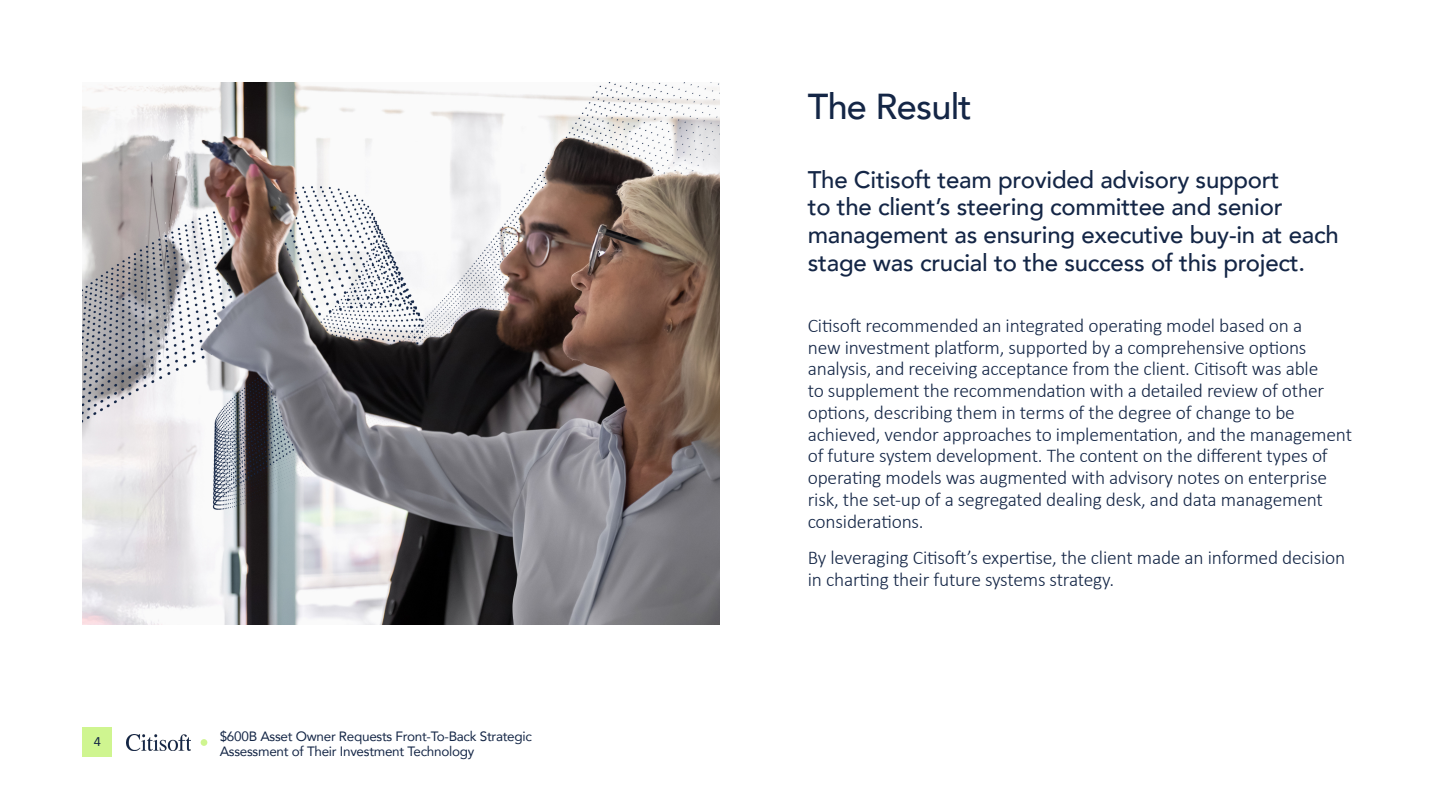
<style>
.page{position:relative;width:1440px;height:810px;background:#fff}
.page>*{position:absolute;margin:0;border:0;box-sizing:border-box;transform-origin:0 0}
.H2__Pages{font:500 36px "Avenir";letter-spacing:-.02em;color:#142646}
.Higligted_text{font:500 24px/27.8px "Avenir";letter-spacing:-.01em;color:#142646}
.Paragraph_Style{font:300 19.5px/21.8px "Calibri";letter-spacing:-.01em;color:#142646}
.t1{font:14.25px "Calibri";color:#142646}
.t2{font:13.5px/15px "Avenir";letter-spacing:-.02em;color:#142646}
</style>
<div class="page">
<div style="left:82px;top:728px;width:30px;height:30px;background:#cff590"></div>
<img style="left:126px;top:734px;width:64px;height:17px">
<div style="left:201px;top:739px;width:6px;height:7px;background:#cff590;border-radius:50%"></div>
<img style="left:83px;top:83px;width:637px;height:542px">
<p class="t1" style="left:94px;top:732px;width:9px">4</p>
<p class="t2" style="left:220px;top:728px;width:314px">$600B Asset Owner Requests Front-To-Back Strategic<br>Assessment of Their Investment Technology</p>
<p class="H2__Pages" style="left:808px;top:75px;width:166px">The Result</p>
<p class="Higligted_text" style="left:808px;top:164px;width:532px">The Citisoft team provided advisory support<br>to the client’s steering committee and senior management as ensuring executive buy-in at each stage was crucial to the success of this project.</p>
<p class="Paragraph_Style" style="left:808px;top:314px;width:546px">Citisoft recommended an integrated operating model based on a<br>new investment platform, supported by a comprehensive options analysis, and receiving acceptance from the client. Citisoft was able<br>to supplement the recommendation with a detailed review of other options, describing them in terms of the degree of change to be achieved, vendor approaches to implementation, and the management of future system development. The content on the different types of operating models was augmented with advisory notes on enterprise risk, the set-up of a segregated dealing desk, and data management considerations.</p>
<p class="Paragraph_Style" style="left:808px;top:547px;width:539px">By leveraging Citisoft’s expertise, the client made an informed decision in charting their future systems strategy.</p>
</div>
